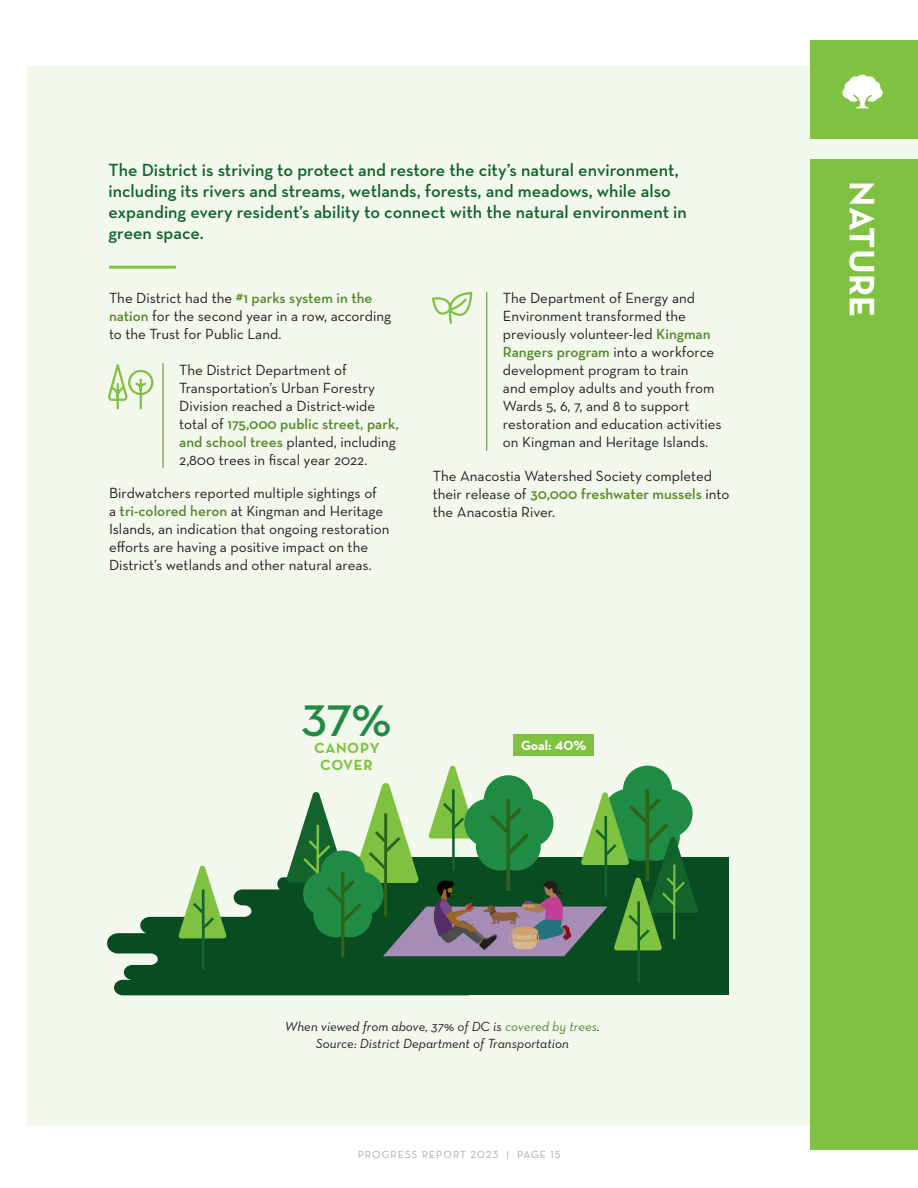
<style>
.page{position:relative;width:918px;height:1188px;background:#fff}
.page>*{position:absolute;margin:0;border:0;box-sizing:border-box;transform-origin:0 0}
.Body_copy{font:600 45px "Neutraface Text";color:#208b43}
.t1{font:700 36px "Neutraface Text";letter-spacing:.005em;color:#fff}
.Bold_intro_copy{font:600 18px/21px "Neutraface Text";color:#12642d}
.Body__indented_with{font:15px/18px "Neutraface Text";color:#231f20}
.Body_copy-2{font:15px/18px "Neutraface Text";color:#231f20}
.Body_copy-3{font:700 15px/16.5px "Neutraface Text";letter-spacing:.05em;color:#7fc241;text-align:center}
.Infographic_explanat{font:italic 13.5px/16.5px "Neutraface Text";color:#231f20;text-align:center}
.Topic_Goal{font:700 13.5px "Neutraface Text";color:#fff}
.t2{font:10.5px "Neutraface Text";letter-spacing:.1em;color:#a8a9ad}
.s1{font-weight:600;color:#54892b}
.s2{color:#54892b}
</style>
<div class="page">
<div style="left:27px;top:66px;width:891px;height:1058px;background:#f3f8ed"></div>
<hr style="left:163px;top:363px;width:1px;height:105px;background:#54892b">
<hr style="left:486px;top:292px;width:1px;height:159px;background:#54892b">
<svg style="left:109px;top:364px;width:45px;height:46px"></svg>
<svg style="left:432px;top:292px;width:41px;height:32px"></svg>
<hr style="left:109px;top:266px;width:67px;height:3px;background:#7fc241">
<div style="left:810px;top:159px;width:108px;height:991px;background:#7fc241"></div>
<div style="left:810px;top:40px;width:108px;height:99px;background:#7fc241"></div>
<svg style="left:842px;top:75px;width:41px;height:33px"></svg>
<div style="left:513px;top:734px;width:81px;height:22px;background:#7fc241"></div>
<div style="left:321px;top:857px;width:408px;height:138px;background:#0a4c22"></div>
<svg style="left:107px;top:877px;width:214px;height:118px;fill:#0a4c22"></svg>
<hr style="left:202px;top:889px;width:3px;height:81px;background:#12642c">
<svg style="left:178px;top:865px;width:49px;height:73px"></svg>
<hr style="left:637px;top:901px;width:3px;height:81px;background:#12642c">
<svg style="left:286px;top:765px;width:412px;height:193px"></svg>
<p class="Bold_intro_copy" style="left:108px;top:159px;width:580px">The District is striving to protect and restore the city’s natural environment, including its rivers and streams, wetlands, forests, and meadows, while also expanding every resident’s ability to connect with the natural environment in green space.</p>
<p class="Body_copy-2" style="left:109px;top:289px;width:284px">The District had the <span class="s1">#1 parks system in the nation</span> for the second year in a row, according to the Trust for Public Land.</p>
<p class="Body__indented_with" style="left:179px;top:360px;width:221px">The District Department of Transportation’s Urban Forestry Division reached a District-wide total of <span class="s1">175,000 public street, park, and school trees</span> planted, including 2,800 trees in fiscal year 2022.</p>
<p class="Body_copy-2" style="left:109px;top:484px;width:282px">Birdwatchers reported multiple sightings of<br>a <span class="s1">tri-colored heron</span> at Kingman and Heritage Islands, an indication that ongoing restoration efforts are having a positive impact on the District’s wetlands and other natural areas.</p>
<p class="Body__indented_with" style="left:503px;top:289px;width:220px">The Department of Energy and<br>Environment transformed the previously volunteer-led <span class="s1">Kingman<br>Rangers program</span> into a workforce development program to train<br>and employ adults and youth from<br>Wards 5, 6, 7, and 8 to support restoration and education activities on Kingman and Heritage Islands.</p>
<p class="Body_copy-2" style="left:433px;top:467px;width:298px">The Anacostia Watershed Society completed their release of <span class="s1">30,000 freshwater mussels</span> into the Anacostia River.</p>
<p class="Body_copy" style="left:302px;top:692px;width:91px">37%</p>
<p class="Body_copy-3" style="left:314px;top:740px;width:67px">CANOPY<br>COVER</p>
<p class="Topic_Goal" style="left:521px;top:737px;width:67px">Goal: 40%</p>
<p class="Infographic_explanat" style="left:285px;top:1018px;width:317px">When viewed from above, 37% of DC is <span class="s2">covered by trees</span>.<br>Source: District Department of Transportation</p>
<p class="t2" style="left:358px;top:1148px;width:205px">PROGRESS REPORT 2023 | PAGE 15</p>
<h1 class="t1" style="left:885px;top:181px;width:138px;rotate:90deg">NATURE</h1>
</div>
